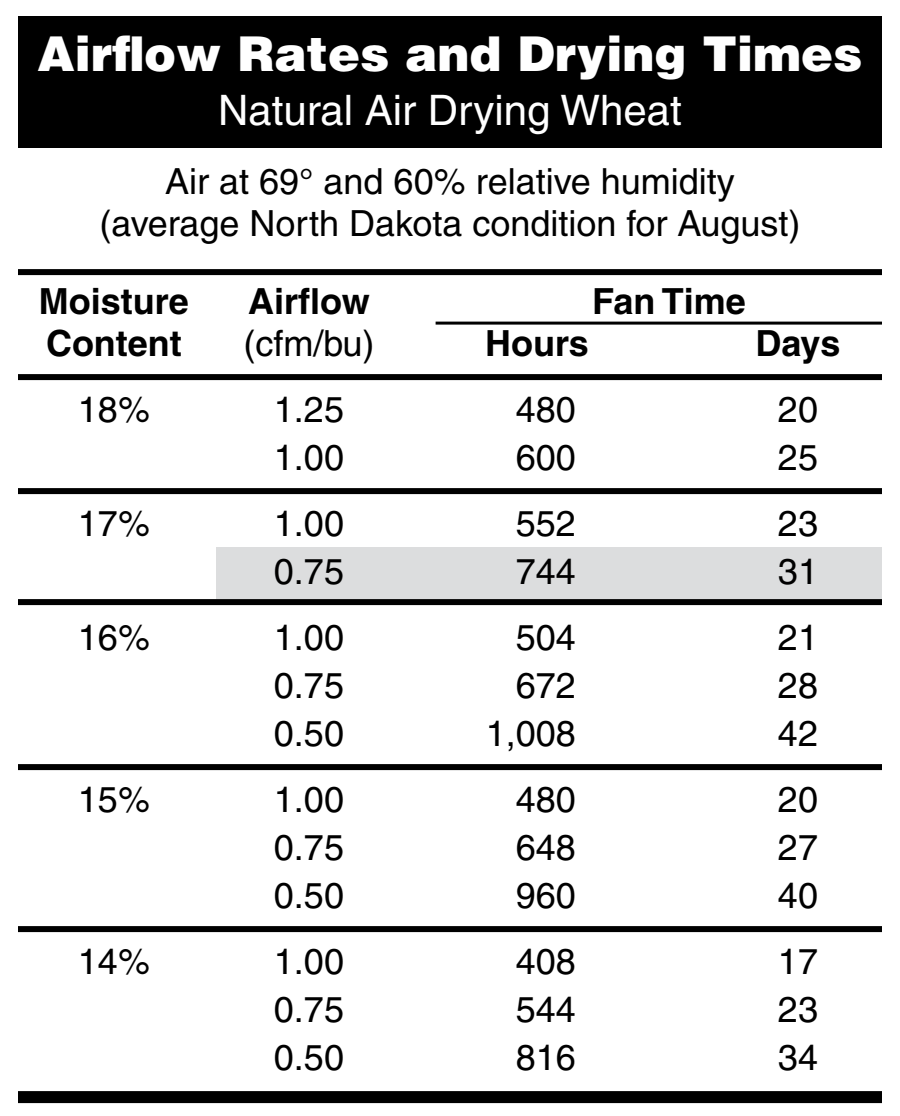
<style>
.page{position:relative;width:900px;height:1116px;background:#fff}
.page>*{position:absolute;margin:0;border:0;box-sizing:border-box;transform-origin:0 0}
.t1{font:900 48px "Helvetica";color:#fff}
.t2{font:42px "Helvetica";color:#fff}
.t3{font:36px/42px "Helvetica";color:#000;text-align:center}
.t4{font:700 36px "Helvetica";color:#000}
</style>
<div class="page">
<div style="left:18px;top:16px;width:864px;height:131px;background:#000"></div>
<div style="left:216px;top:547px;width:666px;height:52px;background:#dcddde"></div>
<div style="left:18px;top:374px;width:864px;height:6px;background:#000"></div>
<div style="left:18px;top:1091px;width:864px;height:12px;background:#000"></div>
<div style="left:18px;top:488px;width:864px;height:6px;background:#000"></div>
<div style="left:18px;top:599px;width:864px;height:6px;background:#000"></div>
<div style="left:18px;top:764px;width:864px;height:6px;background:#000"></div>
<div style="left:18px;top:926px;width:864px;height:6px;background:#000"></div>
<div style="left:18px;top:269px;width:864px;height:6px;background:#000"></div>
<hr style="left:436px;top:322px;width:446px;height:3px;background:#000">
<p class="t1" style="left:38px;top:23px;width:826px">Airflow Rates and Drying Times</p>
<p class="t2" style="left:218px;top:86px;width:465px">Natural Air Drying Wheat</p>
<p class="t3" style="left:100px;top:161px;width:702px">Air at 69° and 60% relative humidity (average North Dakota condition for August)</p>
<p class="t4" style="left:39px;top:280px;width:152px">Moisture</p>
<p class="t4" style="left:248px;top:280px;width:123px">Airflow</p>
<p class="t4" style="left:592px;top:280px;width:155px">Fan Time</p>
<p class="t4" style="left:46px;top:322px;width:137px">Content</p>
<p class="t3" style="left:243px;top:323px;width:133px">(cfm/bu)</p>
<p class="t4" style="left:485px;top:322px;width:105px">Hours</p>
<p class="t4" style="left:755px;top:322px;width:87px">Days</p>
<p class="t3" style="left:78px;top:389px;width:74px">18%</p>
<p class="t3" style="left:274px;top:389px;width:72px">1.25</p>
<p class="t3" style="left:516px;top:389px;width:62px">480</p>
<p class="t3" style="left:778px;top:389px;width:42px">20</p>
<p class="t3" style="left:274px;top:437px;width:72px">1.00</p>
<p class="t3" style="left:516px;top:437px;width:62px">600</p>
<p class="t3" style="left:778px;top:437px;width:42px">25</p>
<p class="t3" style="left:78px;top:503px;width:74px">17%</p>
<p class="t3" style="left:274px;top:503px;width:72px">1.00</p>
<p class="t3" style="left:516px;top:503px;width:62px">552</p>
<p class="t3" style="left:778px;top:503px;width:42px">23</p>
<p class="t3" style="left:274px;top:551px;width:72px">0.75</p>
<p class="t3" style="left:516px;top:551px;width:62px">744</p>
<p class="t3" style="left:778px;top:551px;width:42px">31</p>
<p class="t3" style="left:78px;top:617px;width:74px">16%</p>
<p class="t3" style="left:274px;top:617px;width:72px">1.00</p>
<p class="t3" style="left:516px;top:617px;width:62px">504</p>
<p class="t3" style="left:778px;top:617px;width:42px">21</p>
<p class="t3" style="left:274px;top:665px;width:72px">0.75</p>
<p class="t3" style="left:516px;top:665px;width:62px">672</p>
<p class="t3" style="left:778px;top:665px;width:42px">28</p>
<p class="t3" style="left:274px;top:713px;width:72px">0.50</p>
<p class="t3" style="left:486px;top:713px;width:92px">1,008</p>
<p class="t3" style="left:778px;top:713px;width:42px">42</p>
<p class="t3" style="left:78px;top:779px;width:74px">15%</p>
<p class="t3" style="left:274px;top:779px;width:72px">1.00</p>
<p class="t3" style="left:516px;top:779px;width:62px">480</p>
<p class="t3" style="left:778px;top:779px;width:42px">20</p>
<p class="t3" style="left:274px;top:827px;width:72px">0.75</p>
<p class="t3" style="left:516px;top:827px;width:62px">648</p>
<p class="t3" style="left:778px;top:827px;width:42px">27</p>
<p class="t3" style="left:274px;top:875px;width:72px">0.50</p>
<p class="t3" style="left:516px;top:875px;width:62px">960</p>
<p class="t3" style="left:778px;top:875px;width:42px">40</p>
<p class="t3" style="left:78px;top:941px;width:74px">14%</p>
<p class="t3" style="left:274px;top:941px;width:72px">1.00</p>
<p class="t3" style="left:516px;top:941px;width:62px">408</p>
<p class="t3" style="left:778px;top:941px;width:42px">17</p>
<p class="t3" style="left:274px;top:989px;width:72px">0.75</p>
<p class="t3" style="left:516px;top:989px;width:62px">544</p>
<p class="t3" style="left:778px;top:989px;width:42px">23</p>
<p class="t3" style="left:274px;top:1037px;width:72px">0.50</p>
<p class="t3" style="left:516px;top:1037px;width:62px">816</p>
<p class="t3" style="left:778px;top:1037px;width:42px">34</p>
</div>
